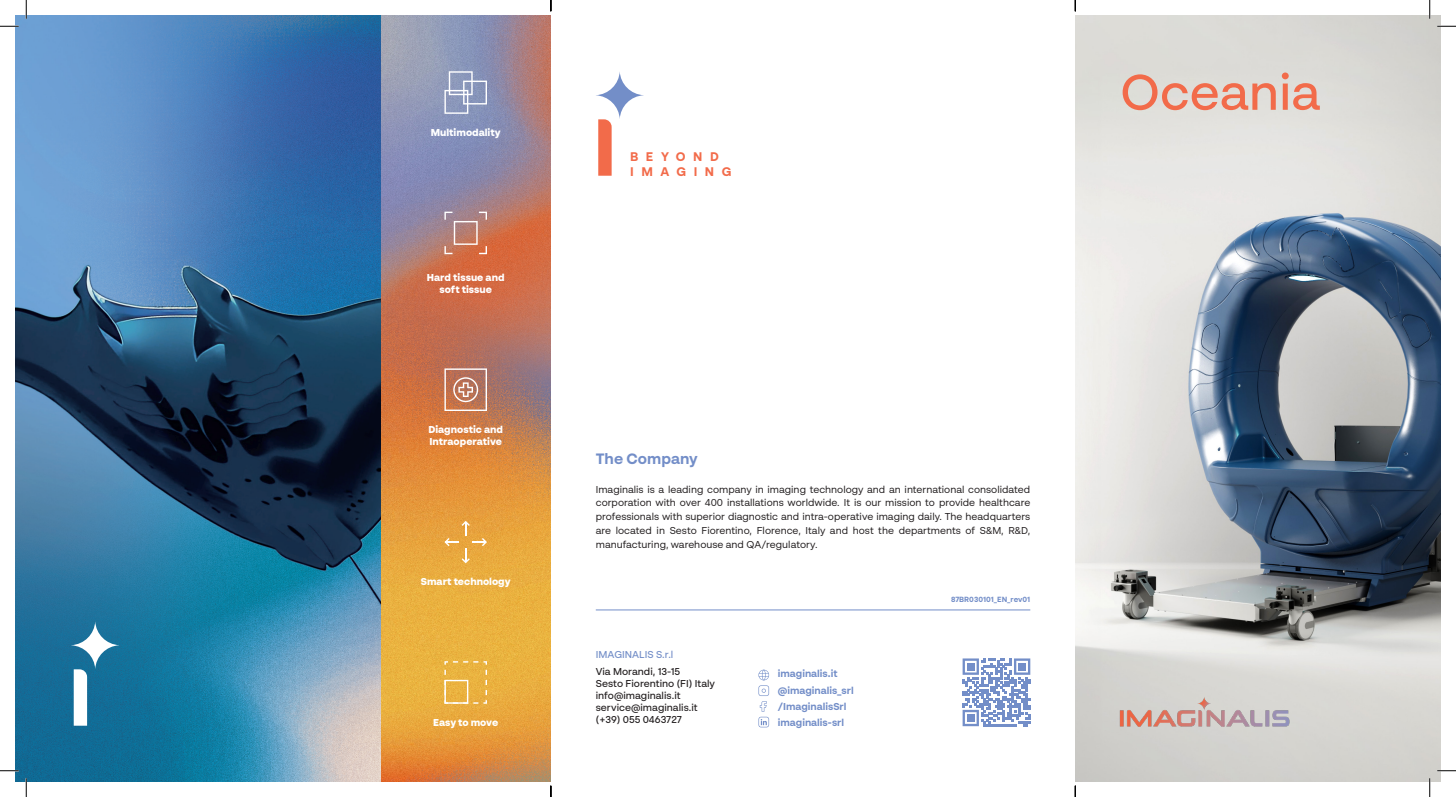
<style>
.page{position:relative;width:1456px;height:797px;background:#fff}
.page>*{position:absolute;margin:0;border:0;box-sizing:border-box;transform-origin:0 0}
.t1{font:500 50px "BR Sonoma";color:#f26b4a}
.t2{font:700 15px "BR Sonoma";color:#738ec8}
.t3{font:700 12.5px/15px "BR Sonoma";letter-spacing:.6em;color:#f26b4a}
.t4{font:10px/13.8px "BR Sonoma";color:#231f20;text-align:justify}
.t5{font:500 10px "BR Sonoma";color:#231f20}
.t6{font:900 10px/12px "BR Sonoma";color:#fff}
.t7{font:700 10px "BR Sonoma";color:#738ec8}
.t8{font:500 10px "BR Sonoma";color:#738ec8}
.t9{font:700 7.5px "BR Sonoma";color:#738ec8}
</style>
<div class="page">
<img style="left:1075px;top:16px;width:365px;height:765px">
<svg style="left:596px;top:71px;width:48px;height:48px"></svg>
<svg style="left:598px;top:119px;width:13px;height:57px"></svg>
<hr style="left:596px;top:609px;width:434px;height:1px;background:#738ec8">
<svg style="left:962px;top:658px;width:68px;height:68px"></svg>
<img style="left:16px;top:16px;width:535px;height:765px">
<svg style="left:71px;top:621px;width:48px;height:48px;fill:#1b729c"></svg>
<svg style="left:74px;top:669px;width:13px;height:56px"></svg>
<img style="left:1119px;top:695px;width:170px;height:32px">
<svg style="left:758px;top:669px;width:11px;height:58px"></svg>
<svg style="left:444px;top:368px;width:43px;height:43px;background:#c89079"></svg>
<svg style="left:444px;top:521px;width:43px;height:42px;background:#e9ac4e"></svg>
<svg style="left:444px;top:71px;width:43px;height:43px;background:#a0aac7"></svg>
<svg style="left:444px;top:661px;width:43px;height:42px;background:#ebb953"></svg>
<svg style="left:444px;top:212px;width:43px;height:42px;background:#c0887b"></svg>
<svg style="left:0;top:25px;width:19px;height:2px"></svg>
<svg style="left:1437px;top:25px;width:19px;height:2px"></svg>
<svg style="left:0;top:770px;width:19px;height:1px"></svg>
<svg style="left:1437px;top:770px;width:19px;height:1px"></svg>
<svg style="left:25px;top:0;width:2px;height:19px"></svg>
<svg style="left:25px;top:778px;width:2px;height:19px"></svg>
<svg style="left:1429px;top:0;width:1px;height:19px"></svg>
<svg style="left:1429px;top:778px;width:1px;height:19px"></svg>
<svg style="left:550px;top:785px;width:1px;height:12px"></svg>
<svg style="left:1074px;top:0;width:2px;height:11px"></svg>
<svg style="left:1074px;top:785px;width:2px;height:12px"></svg>
<p class="t6" style="left:431px;top:126px;width:72px">Multimodality</p>
<p class="t6" style="left:427px;top:271px;width:79px;text-align:center">Hard tissue and soft tissue</p>
<p class="t6" style="left:428px;top:423px;width:76px">Diagnostic and<br>Intraoperative</p>
<p class="t6" style="left:421px;top:575px;width:91px">Smart technology</p>
<p class="t6" style="left:433px;top:716px;width:67px">Easy to move</p>
<p class="t3" style="left:630px;top:149px;width:103px">BEYOND<br>IMAGING</p>
<p class="t2" style="left:596px;top:449px;width:103px">The Company</p>
<p class="t4" style="left:596px;top:482px;width:436px">Imaginalis is a leading company in imaging technology and an international consolidated corporation with over 400 installations worldwide. It is our mission to provide healthcare professionals with superior diagnostic and intra-operative imaging daily. The headquarters are located in Sesto Fiorentino, Florence, Italy and host the departments of S&amp;M, R&amp;D, manufacturing, warehouse and QA/regulatory.</p>
<p class="t8" style="left:596px;top:648px;width:79px">IMAGINALIS S.r.l</p>
<p class="t5" style="left:596px;top:665px;width:86px">Via Morandi, 13-15</p>
<p class="t5" style="left:596px;top:677px;width:121px">Sesto Fiorentino (FI) Italy</p>
<p class="t5" style="left:596px;top:689px;width:86px">info@imaginalis.it</p>
<p class="t5" style="left:596px;top:701px;width:103px">service@imaginalis.it</p>
<p class="t5" style="left:596px;top:713px;width:88px">(+39) 055 0463727</p>
<p class="t7" style="left:778px;top:667px;width:61px">imaginalis.it</p>
<p class="t7" style="left:778px;top:684px;width:77px">@imaginalis_srl</p>
<p class="t7" style="left:778px;top:700px;width:70px">/ImaginalisSrl</p>
<p class="t7" style="left:778px;top:716px;width:68px">imaginalis-srl</p>
<p class="t9" style="left:951px;top:594px;width:81px">87BR030101_EN_rev01</p>
<p class="t1" style="left:1120px;top:61px;width:201px">Oceania</p>
</div>
